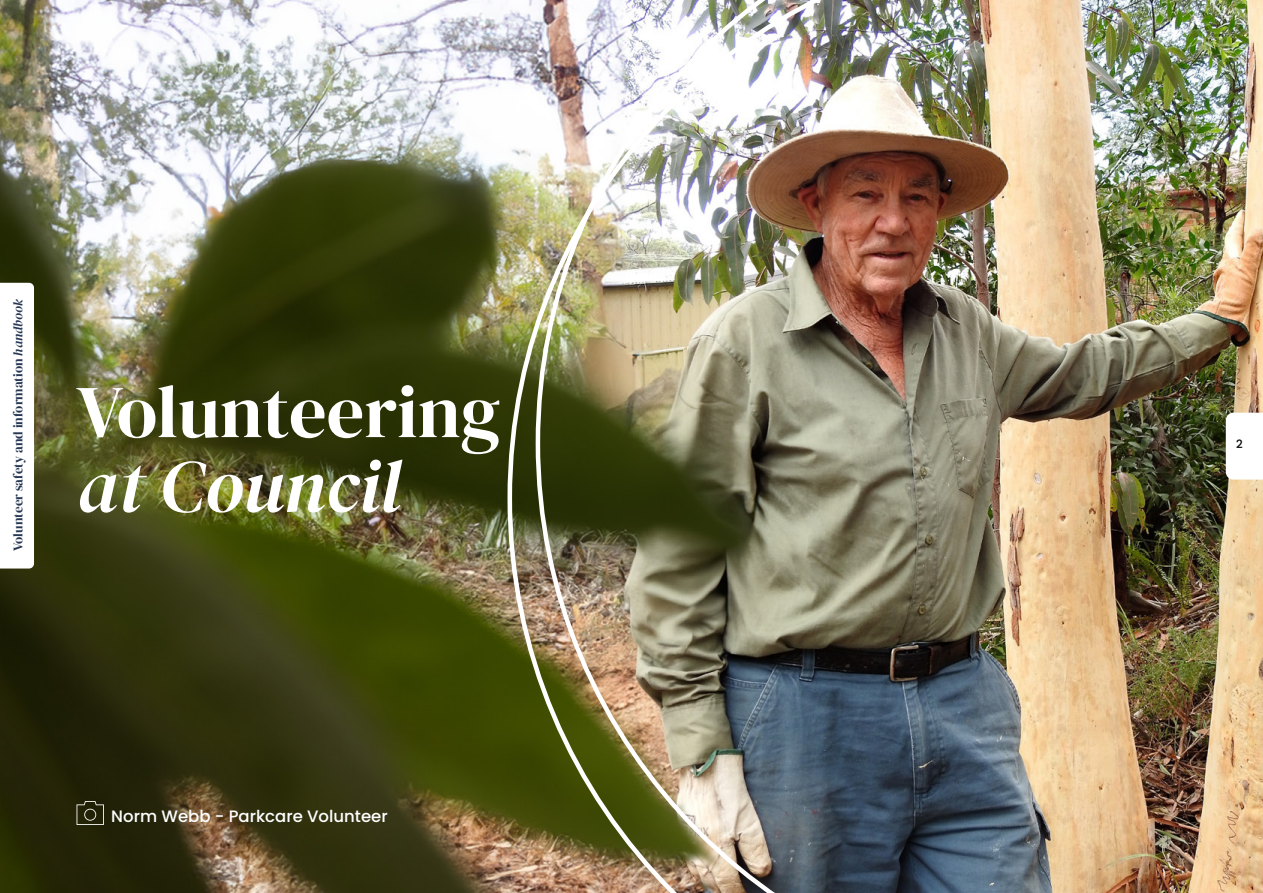
<style>
.page{position:relative;width:1263px;height:893px;background:#fff}
.page>*{position:absolute;margin:0;border:0;box-sizing:border-box;transform-origin:0 0}
.t1{font:74.25px "DM Serif Display";color:#fff}
.t2{font:italic 74.25px "DM Serif Display";color:#fff}
.t3{font:500 16.5px "Poppins";color:#fff}
.t4{font:13.2px "DM Serif Display";color:#263753}
.t5{font:500 11.4px "Poppins";color:#000}
.s1{font-style:italic}
</style>
<div class="page">
<img style="left:0;top:0;width:507px;height:893px">
<img style="left:507px;top:0;width:29px;height:893px">
<img style="left:536px;top:0;width:727px;height:893px">
<svg style="left:77px;top:801px;width:27px;height:24px"></svg>
<svg style="left:1226px;top:413px;width:37px;height:67px"></svg>
<svg style="left:0;top:283px;width:34px;height:285px"></svg>
<p class="t4" style="left:10px;top:551px;width:253px;rotate:-90deg">Volunteer safety and information <span class="s1">handbook</span></p>
<h1 class="t1" style="left:77px;top:369px;width:425px">Volunteering</h1>
<h1 class="t2" style="left:77px;top:443px;width:326px">at Council</h1>
<p class="t3" style="left:111px;top:806px;width:278px">Norm Webb - Parkcare Volunteer</p>
<p class="t5" style="left:1236px;top:437px;width:8px">2</p>
</div>
